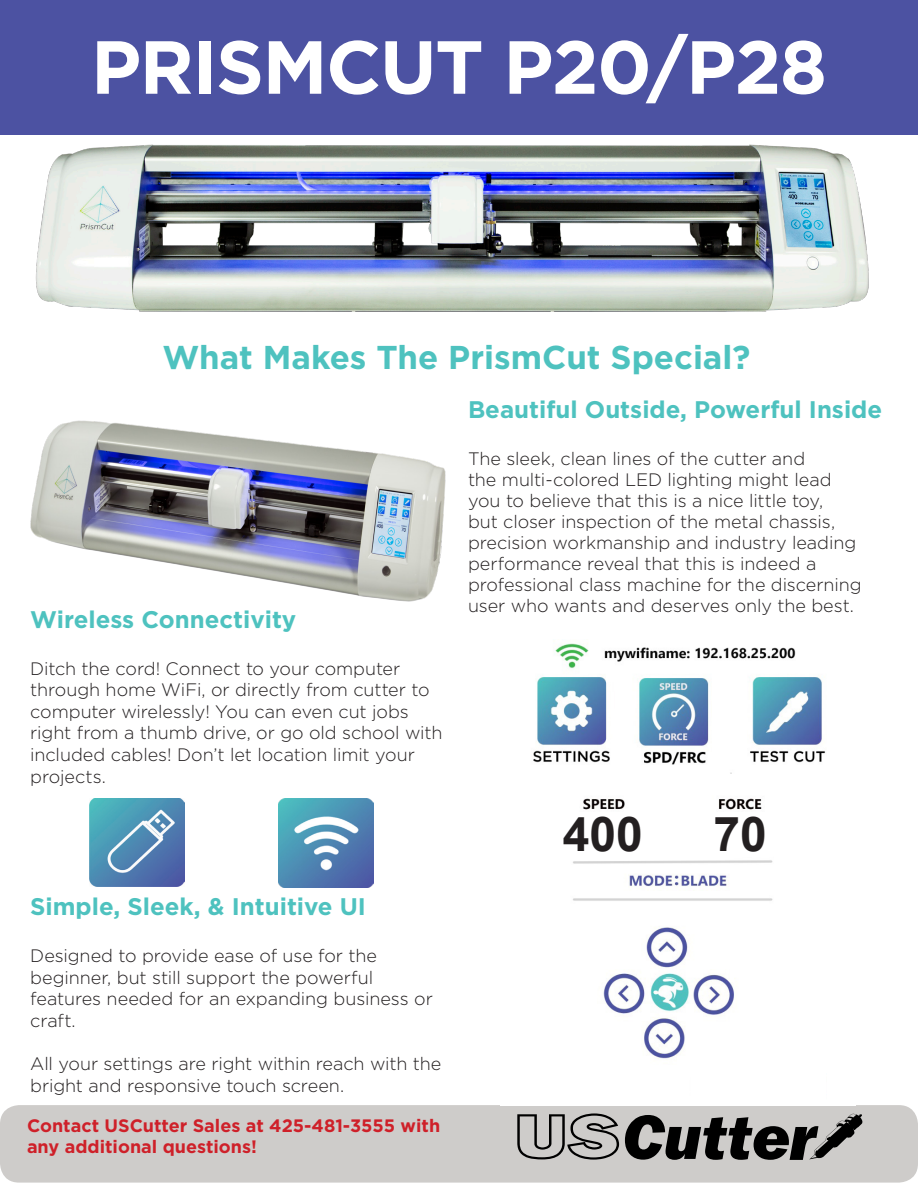
<style>
.page{position:relative;width:918px;height:1188px;background:#fff}
.page>*{position:absolute;margin:0;border:0;box-sizing:border-box;transform-origin:0 0}
.t1{font:700 75px "Gotham";letter-spacing:-.02em;color:#fff}
.t2{font:700 48px "Arial";color:#231f20}
.t3{font:700 33px "Gotham";color:#4ec2bf}
.t4{font:700 24px "Gotham";color:#4ec2bf}
.t5{font:300 18px/21.6px "Gotham";letter-spacing:-.005em;color:#231f20}
.t6{font:700 18px/21.6px "Gotham";color:#cf2029}
</style>
<div class="page">
<div style="left:0;top:0;width:918px;height:135px;background:#4c52a2"></div>
<div style="left:0;top:1105px;width:918px;height:78px;background:#ceccca;border-radius:19px"></div>
<img style="left:35px;top:144px;width:834px;height:168px">
<img style="left:30px;top:420px;width:416px;height:182px">
<svg style="left:517px;top:1113px;width:102px;height:47px"></svg>
<svg style="left:625px;top:1114px;width:238px;height:46px"></svg>
<img style="left:533px;top:643px;width:293px;height:416px">
<img style="left:90px;top:799px;width:94px;height:88px">
<img style="left:278px;top:798px;width:96px;height:89px">
<div style="left:570px;top:812px;width:66px;height:44px;background:#fff"></div>
<div style="left:707px;top:812px;width:66px;height:44px;background:#fff"></div>
<div style="left:692px;top:1057px;width:134px;height:45px;background:#fff"></div>
<p class="t1" style="left:91px;top:17px;width:738px">PRISMCUT P20/P28</p>
<p class="t3" style="left:163px;top:335px;width:589px">What Makes The PrismCut Special?</p>
<p class="t4" style="left:468px;top:394px;width:416px">Beautiful Outside, Powerful Inside</p>
<p class="t5" style="left:468px;top:447px;width:395px;line-height:21px">The sleek, clean lines of the cutter and<br>the multi-colored LED lighting might lead you to believe that this is a nice little toy,<br>but closer inspection of the metal chassis, precision workmanship and industry leading performance reveal that this is indeed a professional class machine for the discerning user who wants and deserves only the best.</p>
<p class="t4" style="left:30px;top:603px;width:268px">Wireless Connectivity</p>
<p class="t5" style="left:30px;top:657px;width:414px">Ditch the cord! Connect to your computer through home WiFi, or directly from cutter to computer wirelessly! You can even cut jobs right from a thumb drive, or go old school with included cables! Don’t let location limit your projects.</p>
<p class="t4" style="left:30px;top:891px;width:337px">Simple, Sleek, &amp; Intuitive UI</p>
<p class="t5" style="left:30px;top:944px;width:404px">Designed to provide ease of use for the beginner, but still support the powerful features needed for an expanding business or craft.</p>
<p class="t5" style="left:30px;top:1052px;width:413px">All your settings are right within reach with the bright and responsive touch screen.</p>
<p class="t6" style="left:27px;top:1114px;width:415px">Contact USCutter Sales at 425-481-3555 with any additional questions!</p>
<p class="t2" style="left:563px;top:800px;width:82px">400</p>
<p class="t2" style="left:714px;top:800px;width:55px">70</p>
</div>
